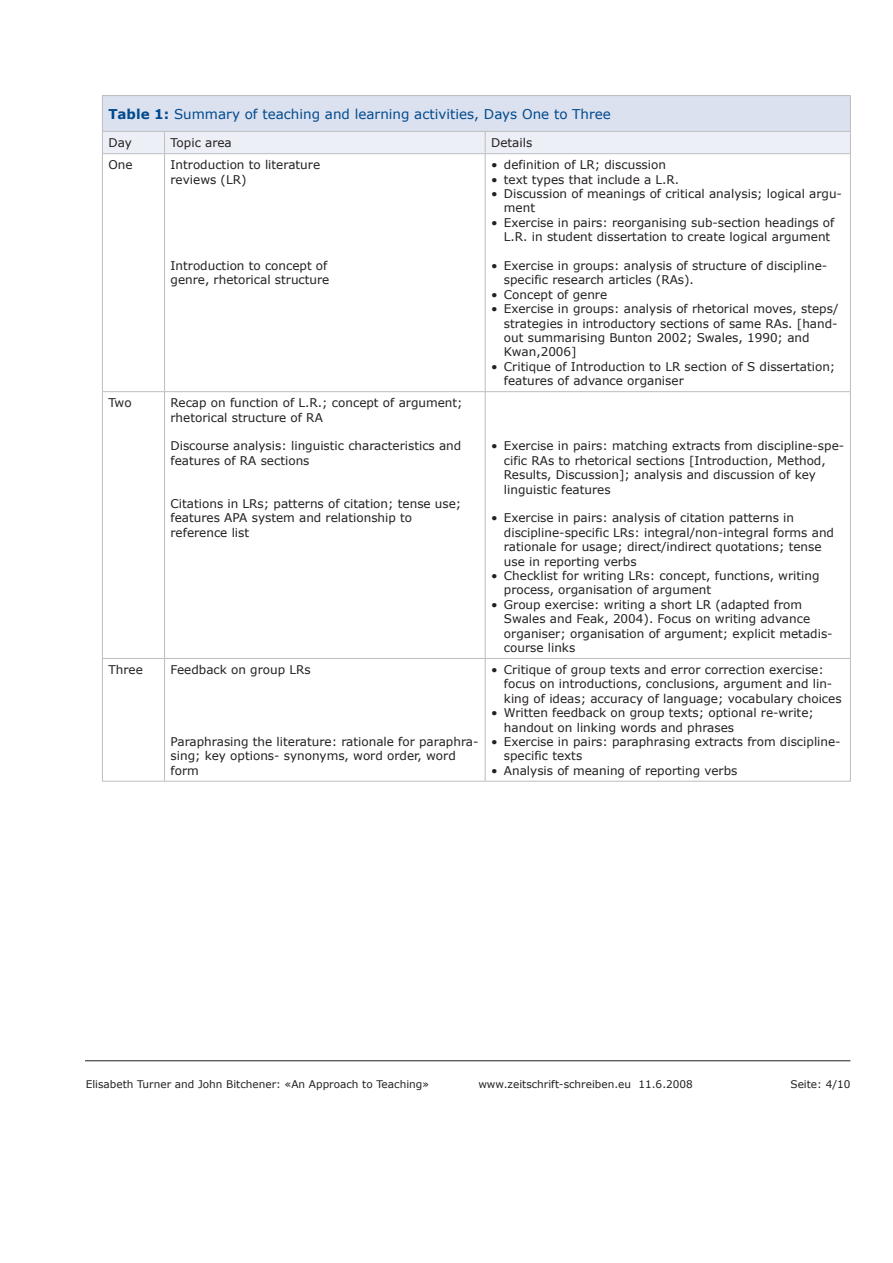
<style>
.page{position:relative;width:893px;height:1263px;background:#fff}
.page>*{position:absolute;margin:0;border:0;box-sizing:border-box;transform-origin:0 0}
.t1{font:13.5px "Verdana";color:#004a8d}
.t2{font:12px/14.4px "Verdana";color:#231f20}
.t3{font:10.5px "Verdana";color:#231f20}
.s1{font-weight:700}
</style>
<div class="page">
<hr style="left:85px;top:1060px;width:765px;height:1px;background:#231f20">
<div style="left:102px;top:96px;width:748px;height:35px;background:#dce1ef"></div>
<hr style="left:164px;top:154px;width:1px;height:237px;background:#bcbdc0">
<hr style="left:485px;top:154px;width:1px;height:237px;background:#bcbdc0">
<hr style="left:102px;top:391px;width:63px;height:1px;background:#bcbdc0">
<hr style="left:165px;top:391px;width:320px;height:1px;background:#bcbdc0">
<hr style="left:164px;top:392px;width:1px;height:266px;background:#bcbdc0">
<hr style="left:485px;top:391px;width:366px;height:1px;background:#bcbdc0">
<hr style="left:485px;top:392px;width:1px;height:266px;background:#bcbdc0">
<hr style="left:102px;top:658px;width:63px;height:1px;background:#bcbdc0">
<hr style="left:165px;top:658px;width:320px;height:1px;background:#bcbdc0">
<hr style="left:164px;top:659px;width:1px;height:122px;background:#bcbdc0">
<hr style="left:485px;top:658px;width:366px;height:1px;background:#bcbdc0">
<hr style="left:485px;top:659px;width:1px;height:122px;background:#bcbdc0">
<div style="left:102px;top:132px;width:749px;height:22px;background:#eceff6"></div>
<hr style="left:102px;top:154px;width:1px;height:237px;background:#bcbdc0">
<hr style="left:850px;top:154px;width:1px;height:237px;background:#bcbdc0">
<hr style="left:102px;top:392px;width:1px;height:266px;background:#bcbdc0">
<hr style="left:850px;top:392px;width:1px;height:266px;background:#bcbdc0">
<hr style="left:102px;top:659px;width:1px;height:122px;background:#bcbdc0">
<hr style="left:850px;top:659px;width:1px;height:122px;background:#bcbdc0">
<hr style="left:102px;top:781px;width:63px;height:1px;background:#bcbdc0">
<hr style="left:165px;top:781px;width:320px;height:1px;background:#bcbdc0">
<hr style="left:485px;top:781px;width:366px;height:1px;background:#bcbdc0">
<hr style="left:102px;top:95px;width:63px;height:1px;background:#bcbdc0">
<hr style="left:102px;top:96px;width:1px;height:35px;background:#bcbdc0">
<hr style="left:165px;top:95px;width:320px;height:1px;background:#bcbdc0">
<hr style="left:485px;top:95px;width:366px;height:1px;background:#bcbdc0">
<hr style="left:850px;top:96px;width:1px;height:35px;background:#bcbdc0">
<hr style="left:102px;top:131px;width:63px;height:1px;background:#bcbdc0">
<hr style="left:165px;top:131px;width:320px;height:1px;background:#bcbdc0">
<hr style="left:485px;top:131px;width:366px;height:1px;background:#bcbdc0">
<p class="t1" style="left:108px;top:105px;width:504px"><span class="s1">Table 1:</span> Summary of teaching and learning activities, Days One to Three</p>
<p class="t2" style="left:108px;top:135px;width:25px">Day</p>
<p class="t2" style="left:171px;top:135px;width:63px">Topic area</p>
<p class="t2" style="left:491px;top:135px;width:43px">Details</p>
<p class="t2" style="left:108px;top:157px;width:26px">One</p>
<p class="t2" style="left:171px;top:157px;width:151px">Introduction to literature reviews (LR)</p>
<p class="t2" style="left:491px;top:157px;width:176px">• definition of LR; discussion</p>
<p class="t2" style="left:491px;top:172px;width:190px">• text types that include a L.R.</p>
<p class="t2" style="left:504px;top:186px;width:340px;text-indent:-13px">• Discussion of meanings of critical analysis; logical argu&shy;ment</p>
<p class="t2" style="left:504px;top:215px;width:332px;text-indent:-13px">• Exercise in pairs: reorganising sub-section headings of<br>L.R. in student dissertation to create logical argument</p>
<p class="t2" style="left:504px;top:258px;width:325px;text-indent:-13px">• Exercise in groups: analysis of structure of discipline&shy;specific research articles (RAs).</p>
<p class="t2" style="left:491px;top:287px;width:118px">• Concept of genre</p>
<p class="t2" style="left:504px;top:301px;width:336px;text-indent:-13px">• Exercise in groups: analysis of rhetorical moves, steps/ strategies in introductory sections of same RAs. [hand&shy;out summarising Bunton 2002; Swales, 1990; and Kwan,2006]</p>
<p class="t2" style="left:504px;top:359px;width:333px;text-indent:-13px">• Critique of Introduction to LR section of S dissertation; features of advance organiser</p>
<p class="t2" style="left:171px;top:258px;width:160px">Introduction to concept of genre, rhetorical structure</p>
<p class="t2" style="left:108px;top:395px;width:25px">Two</p>
<p class="t2" style="left:171px;top:395px;width:294px">Recap on function of L.R.; concept of argument; rhetorical structure of RA</p>
<p class="t2" style="left:171px;top:438px;width:292px">Discourse analysis: linguistic characteristics and features of RA sections</p>
<p class="t2" style="left:171px;top:496px;width:292px">Citations in LRs; patterns of citation; tense use; features APA system and relationship to reference list</p>
<p class="t2" style="left:108px;top:662px;width:36px">Three</p>
<p class="t2" style="left:171px;top:662px;width:142px">Feedback on group LRs</p>
<p class="t2" style="left:171px;top:734px;width:309px">Paraphrasing the literature: rationale for paraphra&shy;sing; key options- synonyms, word order, word form</p>
<p class="t2" style="left:504px;top:438px;width:342px;text-indent:-13px">• Exercise in pairs: matching extracts from discipline-spe&shy;cific RAs to rhetorical sections [Introduction, Method, Results, Discussion]; analysis and discussion of key linguistic features</p>
<p class="t2" style="left:504px;top:510px;width:332px;text-indent:-13px">• Exercise in pairs: analysis of citation patterns in discipline-specific LRs: integral/non-integral forms and rationale for usage; direct/indirect quotations; tense use in reporting verbs</p>
<p class="t2" style="left:504px;top:568px;width:317px;text-indent:-13px">• Checklist for writing LRs: concept, functions, writing process, organisation of argument</p>
<p class="t2" style="left:504px;top:597px;width:330px;text-indent:-13px">• Group exercise: writing a short LR (adapted from Swales and Feak, 2004). Focus on writing advance organiser; organisation of argument; explicit metadis&shy;course links</p>
<p class="t2" style="left:504px;top:662px;width:339px;text-indent:-13px">• Critique of group texts and error correction exercise: focus on introductions, conclusions, argument and lin&shy;king of ideas; accuracy of language; vocabulary choices</p>
<p class="t2" style="left:504px;top:705px;width:312px;text-indent:-13px">• Written feedback on group texts; optional re-write; handout on linking words and phrases</p>
<p class="t2" style="left:504px;top:734px;width:338px;text-indent:-13px">• Exercise in pairs: paraphrasing extracts from discipline&shy;specific texts</p>
<p class="t2" style="left:491px;top:763px;width:248px">• Analysis of meaning of reporting verbs</p>
<p class="t3" style="left:86px;top:1077px;width:345px">Elisabeth Turner and John Bitchener: «An Approach to Teaching»</p>
<p class="t3" style="left:478px;top:1077px;width:216px">www.zeitschrift-schreiben.eu 11.6.2008</p>
<p class="t3" style="left:790px;top:1077px;width:61px">Seite: 4/10</p>
</div>
